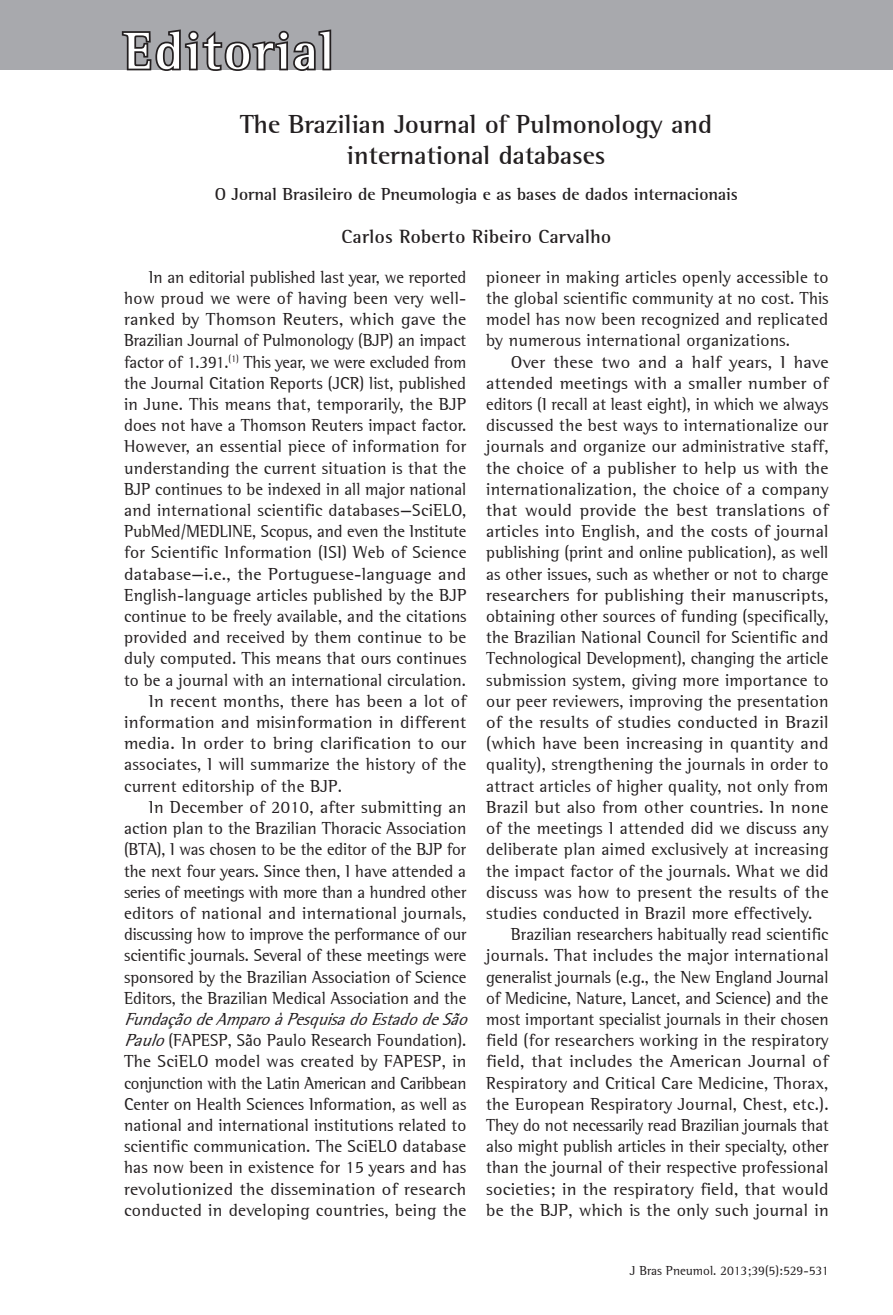
<style>
.page{position:relative;width:893px;height:1315px;background:#fff}
.page>*{position:absolute;margin:0;border:0;box-sizing:border-box;transform-origin:0 0}
.t1{font:700 52.5px "Libre Semi Serif S Si";letter-spacing:.05em;color:#fff}
.Título___1o_idioma{font:700 26.25px/31.5px "Libre Semi Serif S Si";color:#231f20;text-align:center}
.Autores{font:700 19.25px "Libre Semi Serif S Si";letter-spacing:.015em;color:#231f20}
.Corpo{font:17.5px/21.2px "Libre Semi Serif S Si";letter-spacing:.005em;color:#231f20;text-align:justify}
.Corpo-2{font:17.5px/21.2px "Libre Semi Serif S Si";letter-spacing:.005em;color:#231f20;text-align:justify;scale:1.05 1}
.Título___2o_idioma{font:700 17.5px "Libre Semi Serif S Si";color:#231f20}
.rodapé{font:13.12px "Libre Semi Serif S Si";color:#231f20}
.s1{font-style:italic}
</style>
<div class="page">
<div style="left:0;top:0;width:893px;height:70px;background:#a8a9ad"></div>
<svg style="left:121px;top:29px;width:211px;height:42px"></svg>
<h1 class="t1" style="left:124px;top:19px;width:211px">Editorial</h1>
<p class="Título___1o_idioma" style="left:240px;top:108px;width:473px">The Brazilian Journal of Pulmonology and international databases</p>
<p class="Título___2o_idioma" style="left:215px;top:184px;width:525px">O Jornal Brasileiro de Pneumologia e as bases de dados internacionais</p>
<p class="Autores" style="left:341px;top:225px;width:271px">Carlos Roberto Ribeiro Carvalho</p>
<p class="Corpo" style="left:124px;top:266px;width:344px;text-indent:25px">In an editorial published last year, we reported how proud we were of having been very well&shy;ranked by Thomson Reuters, which gave the Brazilian Journal of Pulmonology (BJP) an impact factor of 1.391.<sup>(1)</sup> This year, we were excluded from the Journal Citation Reports (JCR) list, published in June. This means that, temporarily, the BJP does not have a Thomson Reuters impact factor.<br>However, an essential piece of information for understanding the current situation is that the BJP continues to be indexed in all major national and international scientific databases—SciELO, PubMed/MEDLINE, Scopus, and even the Institute for Scientific Information (ISI) Web of Science database—i.e., the Portuguese-language and English-language articles published by the BJP continue to be freely available, and the citations provided and received by them continue to be duly computed. This means that ours continues to be a journal with an international circulation.</p>
<p class="Corpo" style="left:124px;top:690px;width:344px;text-indent:25px">In recent months, there has been a lot of information and misinformation in different media. In order to bring clarification to our associates, I will summarize the history of the current editorship of the BJP.</p>
<p class="Corpo" style="left:124px;top:796px;width:351px;text-align:left;text-indent:25px">In December of 2010, after submitting an action plan to the Brazilian Thoracic Association (BTA), I was chosen to be the editor of the BJP for the next four years. Since then, I have attended a series of meetings with more than a hundred other editors of national and international journals, discussing how to improve the performance of our scientific journals. Several of these meetings were sponsored by the Brazilian Association of Science Editors, the Brazilian Medical Association and the <span class="s1">FundaçãodeAmparoàPesquisadoEstadodeSão Paulo</span>(FAPESP, São Paulo Research Foundation).<br>The SciELO model was created by FAPESP, in conjunction with the Latin American and Caribbean Center on Health Sciences Information, as well as national and international institutions related to scientific communication. The SciELO database has now been in existence for 15 years and has revolutionized the dissemination of research conducted in developing countries, being the</p>
<p class="Corpo" style="left:486px;top:266px;width:344px">pioneer in making articles openly accessible to the global scientific community at no cost. This model has now been recognized and replicated by numerous international organizations.</p>
<p class="Corpo-2" style="left:486px;top:351px;width:328px;text-indent:25px">Over these two and a half years, I have attended meetings with a smaller number of editors (I recall at least eight), in which we always discussed the best ways to internationalize our journals and organize our administrative staff, the choice of a publisher to help us with the internationalization, the choice of a company that would provide the best translations of articles into English, and the costs of journal publishing (print and online publication), as well as other issues, such as whether or not to charge researchers for publishing their manuscripts, obtaining other sources of funding (specifically, the Brazilian National Council for Scientific and Technological Development), changing the article submission system, giving more importance to our peer reviewers, improving the presentation of the results of studies conducted in Brazil (which have been increasing in quantity and quality), strengthening the journals in order to attract articles of higher quality, not only from Brazil but also from other countries. In none of the meetings I attended did we discuss any deliberate plan aimed exclusively at increasing the impact factor of the journals. What we did discuss was how to present the results of the studies conducted in Brazil more effectively.</p>
<p class="Corpo" style="left:486px;top:923px;width:344px;text-indent:25px">Brazilian researchers habitually read scientific journals. That includes the major international generalist journals (e.g., the New England Journal of Medicine, Nature, Lancet, and Science) and the most important specialist journals in their chosen field (for researchers working in the respiratory field, that includes the American Journal of Respiratory and Critical Care Medicine, Thorax, the European Respiratory Journal, Chest, etc.).<br>They do not necessarily read Brazilian journals that also might publish articles in their specialty, other than the journal of their respective professional societies; in the respiratory field, that would be the BJP, which is the only such journal in</p>
<p class="rodapé" style="left:630px;top:1263px;width:200px">J Bras Pneumol. 2013;39(5):529-531</p>
</div>
